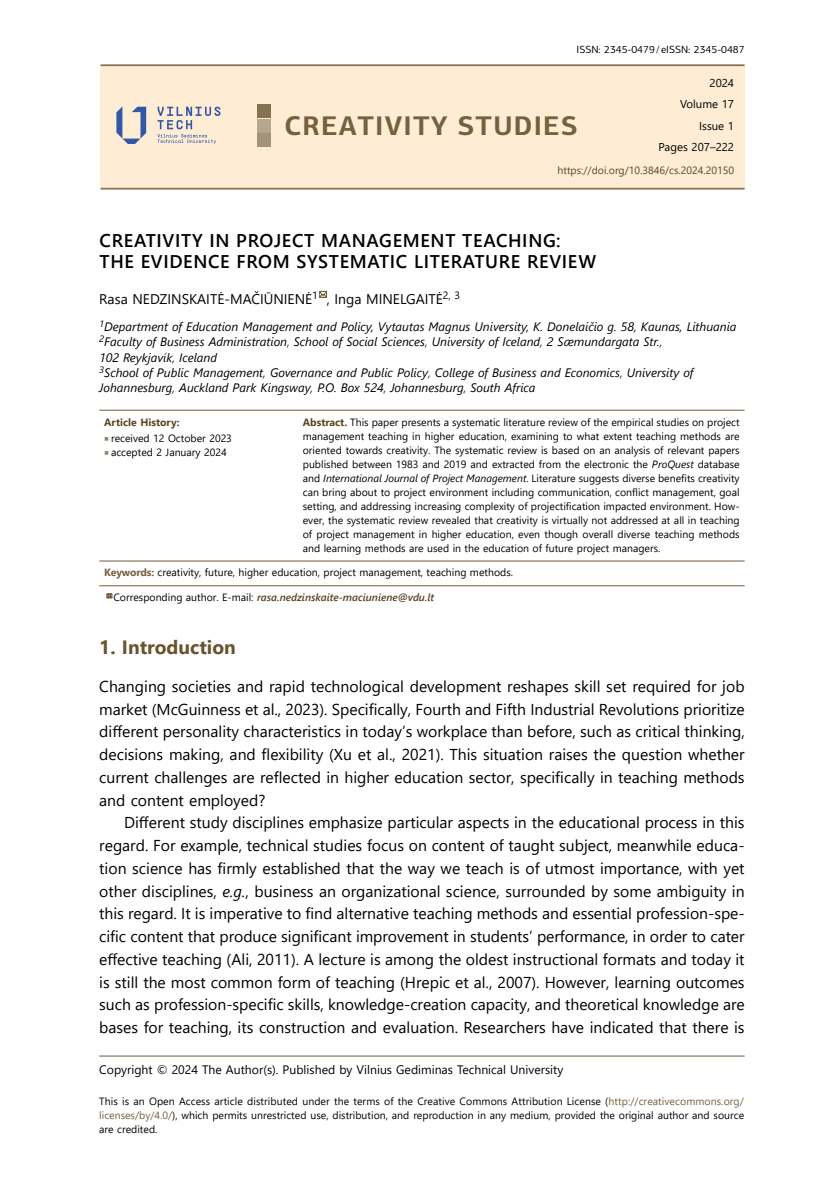
<style>
.page{position:relative;width:834px;height:1191px;background:#fff}
.page>*{position:absolute;margin:0;border:0;box-sizing:border-box;transform-origin:0 0}
.t1{font:700 27.12px "PF Centro Sans Pro";letter-spacing:.045em;color:#77603e}
.t2{font:700 19.25px "Segoe UI";color:#69522e}
.t3{font:600 18.38px/21px "Segoe UI";letter-spacing:.035em;color:#000}
.t4{font:15.75px/22.8px "Segoe UI";color:#000;text-align:justify}
.t5{font:14px "Segoe UI";color:#000}
.t6{font:italic 12.25px/15.4px "Segoe UI";color:#000}
.t7{font:12.25px "Segoe UI";color:#000}
.t8{font:11.38px/21.2px "Segoe UI";color:#000;text-align:right}
.t9{font:10.5px/14px "Segoe UI";color:#000;text-align:justify}
.t10{font:italic 600 10.5px "Segoe UI";color:#5c4521}
.t11{font:10.5px "Segoe UI";color:#5c4521}
.t12{font:10.5px "PF Centro Sans Pro";color:#000}
.t13{font:700 10.5px "Segoe UI";color:#5c4521}
.s1{font-weight:300}
.s2{font-weight:700;color:#5c4521}
.s3{font-style:italic}
.s4{font-family:"Minion Pro";font-size:12.25px;color:#958064}
.s5{font-weight:700;color:#77603e}
.s6{font-weight:400;font-style:normal;color:#000}
.s7{color:#77603e}
</style>
<div class="page">
<hr style="left:99px;top:1055px;width:645px;height:1px;background:#958064">
<div style="left:100px;top:66px;width:644px;height:122px;background:#feecd4"></div>
<hr style="left:100px;top:64px;width:644px;height:2px;background:#857050">
<hr style="left:100px;top:188px;width:644px;height:1px;background:#857050">
<svg style="left:116px;top:106px;width:30px;height:38px"></svg>
<svg style="left:158px;top:107px;width:62px;height:37px"></svg>
<div style="left:257px;top:105px;width:13px;height:13px;background:#857050"></div>
<div style="left:257px;top:133px;width:13px;height:14px;background:#a4937a"></div>
<div style="left:257px;top:119px;width:13px;height:13px;background:#b5a692"></div>
<svg style="left:319px;top:291px;width:8px;height:7px"></svg>
<hr style="left:99px;top:409px;width:199px;height:2px;background:#958064">
<hr style="left:298px;top:409px;width:446px;height:2px;background:#958064">
<hr style="left:99px;top:560px;width:199px;height:1px;background:#958064">
<hr style="left:298px;top:560px;width:446px;height:1px;background:#958064">
<hr style="left:99px;top:585px;width:199px;height:1px;background:#958064">
<hr style="left:298px;top:585px;width:446px;height:1px;background:#958064">
<svg style="left:106px;top:593px;width:7px;height:5px"></svg>
<p class="t12" style="left:576px;top:43px;width:169px">ISSN: 2345-0479/eISSN: 2345-0487</p>
<p class="t8" style="left:658px;top:72px;width:77px">2024<br>Volume 17<br>Issue 1<br>Pages 207–222</p>
<p class="t11" style="left:557px;top:160px;width:178px">https://doi.org/10.3846/cs.2024.20150</p>
<h1 class="t1" style="left:284px;top:109px;width:295px">CREATIVITY STUDIES</h1>
<p class="t3" style="left:100px;top:228px;width:498px">CREATIVITY IN PROJECT MANAGEMENT TEACHING:<br>THE EVIDENCE FROM SYSTEMATIC LITERATURE REVIEW</p>
<p class="t5" style="left:99px;top:286px;width:362px">Rasa NEDZINSKAITĖ-MAČIŪNIENĖ<sup>1</sup> , Inga MINELGAITĖ<sup>2,</sup> <sup>3</sup></p>
<p class="t6" style="left:99px;top:317px;width:638px"><sup>1</sup>Department of Education Management and Policy, Vytautas Magnus University, K. Donelaičio g. 58, Kaunas, Lithuania <sup>2</sup>Faculty of Business Administration<span class="s1">,</span> School of Social Sciences<span class="s1">,</span> University of Iceland<span class="s1">,</span> 2 Sæmundargata Str.<span class="s1">,<br></span>102 Reykjavík<span class="s1">,</span> Iceland<br><sup>3</sup>School of Public Management<span class="s1">,</span> Governance and Public Policy<span class="s1">,</span> College of Business and Economics<span class="s1">,</span> University of Johannesburg<span class="s1">,</span> Auckland Park Kingsway<span class="s1">,</span> P.O. Box 524<span class="s1">,</span> Johannesburg<span class="s1">,</span> South Africa</p>
<p class="t13" style="left:104px;top:412px;width:77px">Article History:</p>
<p class="t9" style="left:303px;top:414px;width:438px"><span class="s2">Abstract.</span> This paper presents a systematic literature review of the empirical studies on project management teaching in higher education, examining to what extent teaching methods are oriented towards creativity. The systematic review is based on an analysis of relevant papers published between 1983 and 2019 and extracted from the electronic the <span class="s3">ProQuest</span> database and <span class="s3">International Journal of Project Management</span>. Literature suggests diverse benefits creativity can bring about to project environment including communication, conflict management, goal setting, and addressing increasing complexity of projectification impacted environment. How&shy;ever, the systematic review revealed that creativity is virtually not addressed at all in teaching of project management in higher education, even though overall diverse teaching methods and learning methods are used in the education of future project managers.</p>
<p class="t9" style="left:104px;top:430px;width:129px"><span class="s4">■</span> received 12 October 2023</p>
<p class="t9" style="left:104px;top:444px;width:124px"><span class="s4">■</span> accepted 2 January 2024</p>
<p class="t9" style="left:104px;top:564px;width:410px"><span class="s5">Keywords:</span> creativity, future, higher education, project management, teaching methods.</p>
<p class="t10" style="left:113px;top:587px;width:322px"><span class="s6">Corresponding author. E-mail:</span> rasa.nedzinskaite-maciuniene@vdu.lt</p>
<p class="t2" style="left:99px;top:629px;width:138px">1. Introduction</p>
<p class="t4" style="left:99px;top:673px;width:647px">Changing societies and rapid technological development reshapes skill set required for job market (McGuinness et al., 2023). Specifically, Fourth and Fifth Industrial Revolutions prioritize different personality characteristics in today’s workplace than before, such as critical thinking, decisions making, and flexibility (Xu et al., 2021). This situation raises the question whether current challenges are reflected in higher education sector, specifically in teaching methods and content employed?</p>
<p class="t4" style="left:99px;top:810px;width:647px;text-indent:25px">Different study disciplines emphasize particular aspects in the educational process in this regard. For example, technical studies focus on content of taught subject, meanwhile educa&shy;tion science has firmly established that the way we teach is of utmost importance, with yet other disciplines, <span class="s3">e.g.</span>, business an organizational science, surrounded by some ambiguity in this regard. It is imperative to find alternative teaching methods and essential profession-spe&shy;cific content that produce significant improvement in students’ performance, in order to cater effective teaching (Ali, 2011). A lecture is among the oldest instructional formats and today it is still the most common form of teaching (Hrepic et al., 2007). However, learning outcomes such as profession-specific skills, knowledge-creation capacity, and theoretical knowledge are bases for teaching, its construction and evaluation. Researchers have indicated that there is</p>
<p class="t7" style="left:99px;top:1058px;width:465px">Copyright © 2024 The Author(s). Published by Vilnius Gediminas Technical University</p>
<p class="t9" style="left:99px;top:1093px;width:646px">This is an Open Access article distributed under the terms of the Creative Commons Attribution License (<span class="s7">http://creativecommons.org/ licenses/by/4.0/</span>), which permits unrestricted use, distribution, and reproduction in any medium, provided the original author and source are credited.</p>
</div>
